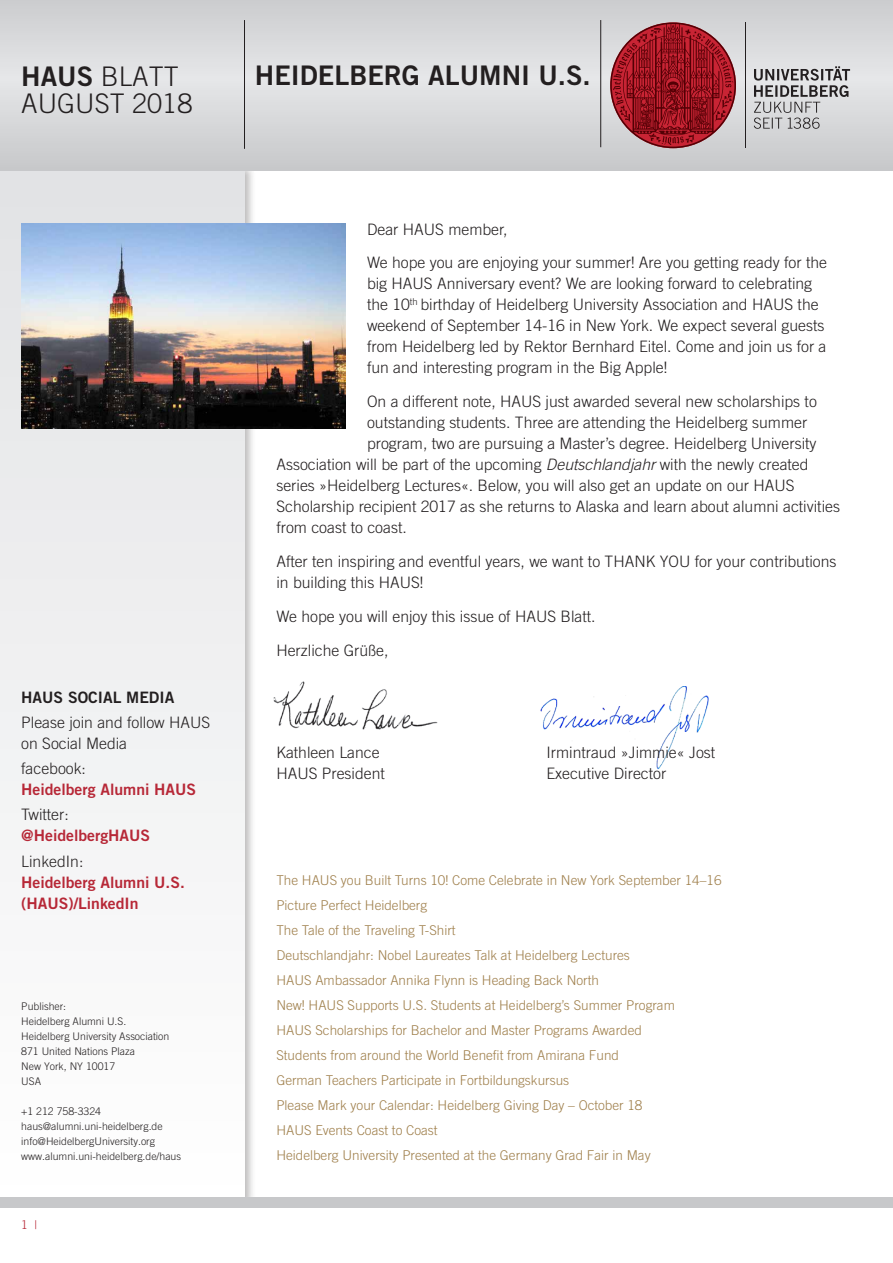
<style>
.page{position:relative;width:893px;height:1263px;background:#fff}
.page>*{position:absolute;margin:0;border:0;box-sizing:border-box;transform-origin:0 0}
.t1{font:27px "Trade Gothic LT Std Bd 2";color:#231f20}
.t2{font:300 27px/27px "Trade Gothic LT Std";color:#231f20}
.t3{font:300 15.75px/21px "Trade Gothic LT Std";color:#231f20}
.t4{font:15.75px/21px "Trade Gothic LT Std Bd 2";color:#b72837}
.t5{font:15.75px "Trade Gothic LT Std Bd 2";color:#231f20}
.t6{font:300 13.5px/25px "Trade Gothic LT Std";color:#9f7f4b}
.t7{font:300 12px "Trade Gothic LT Std";color:#b72837}
.t8{font:300 10.5px/15px "Trade Gothic LT Std";color:#231f20}
.s1{font-family:"Trade Gothic LT Std Bd 2";font-weight:400}
.s2{font-style:italic}
</style>
<div class="page">
<div style="left:0;top:163px;width:256px;height:1045px;background:#231f20;opacity:.3"></div>
<div style="left:0;top:166px;width:244px;height:1031px;background:linear-gradient(to bottom,#e0e1e3,#fff)"></div>
<svg style="left:0;top:0;width:893px;height:170px;background:#d6d7d9"></svg>
<hr style="left:244px;top:20px;width:1px;height:129px;background:#231f20">
<hr style="left:600px;top:20px;width:1px;height:127px;background:#231f20">
<div style="left:0;top:1197px;width:893px;height:11px;background:#c7c8ca"></div>
<hr style="left:745px;top:22px;width:1px;height:126px;background:#231f20">
<svg style="left:754px;top:66px;width:96px;height:63px;background:#b3b3b5"></svg>
<svg style="left:610px;top:22px;width:126px;height:126px;background:#a53e48"></svg>
<img style="left:540px;top:686px;width:169px;height:84px">
<img style="left:273px;top:681px;width:165px;height:49px">
<img style="left:21px;top:223px;width:325px;height:205px">
<h1 class="t2" style="left:21px;top:62px;width:173px"><span class="s1">HAUS</span> Blatt august 2018</h1>
<h1 class="t1" style="left:255px;top:59px;width:337px">Heidelberg Alumni U.S.</h1>
<p class="t3" style="left:367px;top:218px;width:58px">Dear HAUS</p>
<p class="t3" style="left:367px;top:212px;width:461px;line-height:33.8px;text-indent:81px">member,<br>We hope you are enjoying your summer! Are you getting ready for the</p>
<p class="t3" style="left:367px;top:273px;width:47px">big HAUS</p>
<p class="t3" style="left:367px;top:273px;width:447px;text-indent:70px">Anniversary event? We are looking forward to celebrating the 10<sup>th</sup> birthday of Heidelberg U niversity Association and HAUS</p>
<p class="t3" style="left:367px;top:294px;width:461px;text-indent:431px">the weekend of September 14-16 in New York. We expect several guests from Heidelberg led by Rektor Bernhard Eitel. Come and join us for a fun and interesting program in the Big Apple!</p>
<p class="t3" style="left:367px;top:391px;width:155px">On a different note, HAUS</p>
<p class="t3" style="left:546px;top:391px;width:273px">just awarded several new scholarships to</p>
<p class="t3" style="left:367px;top:412px;width:442px">outstanding students. Three are attending the Heidelberg summer</p>
<p class="t3" style="left:367px;top:433px;width:451px">program, two are pursuing a Master’s degree. Heidelberg U niversity</p>
<p class="t3" style="left:276px;top:454px;width:534px">Association will be part of the upcoming <span class="s2">Deutschlandjahr</span> with the newly created</p>
<p class="t3" style="left:276px;top:475px;width:499px">series »Heidelberg Lectures«. Below, you will also get an update on our HAUS</p>
<p class="t3" style="left:276px;top:496px;width:565px">Scholarship recipient 2017 as she returns to Alaska and learn about alumni activities</p>
<p class="t3" style="left:276px;top:517px;width:132px">from coast to coast.</p>
<p class="t3" style="left:276px;top:551px;width:562px">After ten inspiring and eventful years, we want to THANK YOU for your contributions in building this HAUS</p>
<p class="t3" style="left:276px;top:565px;width:261px;line-height:33.8px;text-indent:144px">!<br>We hope you will enjoy this issue of HAUS</p>
<p class="t3" style="left:560px;top:605px;width:37px">Blatt.</p>
<p class="t5" style="left:21px;top:687px;width:115px">HAUS SOCIAL MEDI</p>
<p class="t5" style="left:165px;top:687px;width:11px">A</p>
<p class="t3" style="left:21px;top:712px;width:170px">Please join and follow HAUS on Social Media</p>
<p class="t3" style="left:21px;top:758px;width:66px">facebook:</p>
<p class="t4" style="left:21px;top:779px;width:176px">Heidelberg Alumni HAUS</p>
<p class="t3" style="left:21px;top:804px;width:49px">Twitter:</p>
<p class="t4" style="left:21px;top:825px;width:130px">@HeidelbergHAUS</p>
<p class="t3" style="left:21px;top:850px;width:64px">LinkedIn:</p>
<p class="t4" style="left:21px;top:871px;width:165px">Heidelberg Alumni U.S. (HAUS)/LinkedI n</p>
<p class="t8" style="left:21px;top:999px;width:150px">Publisher:<br>Heidelberg Alumni U .S.<br>Heidelberg U niversity Association<br>871 U nited Nations Plaza<br>New York, NY 10017<br>USA</p>
<p class="t8" style="left:21px;top:1104px;width:161px">+1 212 758-3324 haus@alumni.uni-heidelberg.de info@HeidelbergU niversity.org www.alumni.uni-heidelberg.de/haus</p>
<p class="t7" style="left:21px;top:1218px;width:18px">1 |</p>
<p class="t3" style="left:276px;top:640px;width:113px">Herzliche Grüße,</p>
<p class="t3" style="left:276px;top:742px;width:105px">Kathleen Lance</p>
<p class="t3" style="left:546px;top:742px;width:170px">Irmintraud »Jimmie« Jost</p>
<p class="t3" style="left:276px;top:763px;width:22px">HAUS</p>
<p class="t3" style="left:322px;top:763px;width:64px">President</p>
<p class="t3" style="left:546px;top:763px;width:121px">Executive Director</p>
<p class="t6" style="left:276px;top:868px;width:45px">The HAUS</p>
<p class="t6" style="left:276px;top:868px;width:447px;text-indent:65px">you Built Turns 10! Come Celebrate in New York September 14–16<br>Picture Perfect Heidelberg<br>The Tale of the Traveling T-Shirt<br>Deutschlandjahr: Nobel Laureates Talk at Heidelberg Lectures<br>HAUS</p>
<p class="t6" style="left:276px;top:968px;width:324px;text-indent:39px">Ambassador Annika Flynn is Heading Back North<br>New! HAUS</p>
<p class="t6" style="left:348px;top:993px;width:329px">Supports U .S. Students at Heidelberg’s Summer Program</p>
<p class="t6" style="left:276px;top:1018px;width:368px;text-indent:39px">Scholarships for Bachelor and Master Programs Awarded Students from around the World Benefit from Amirana Fund German Teachers Participate in Fortbildungskursus<br>Please Mark your Calendar: Heidelberg Giving Day – October 18<br>HAUS</p>
<p class="t6" style="left:276px;top:1018px;width:19px">HAUS</p>
<p class="t6" style="left:276px;top:1118px;width:376px;text-indent:39px">Events Coast to Coast<br>Heidelberg U niversity Presented at the Germany Grad Fair in May</p>
</div>
